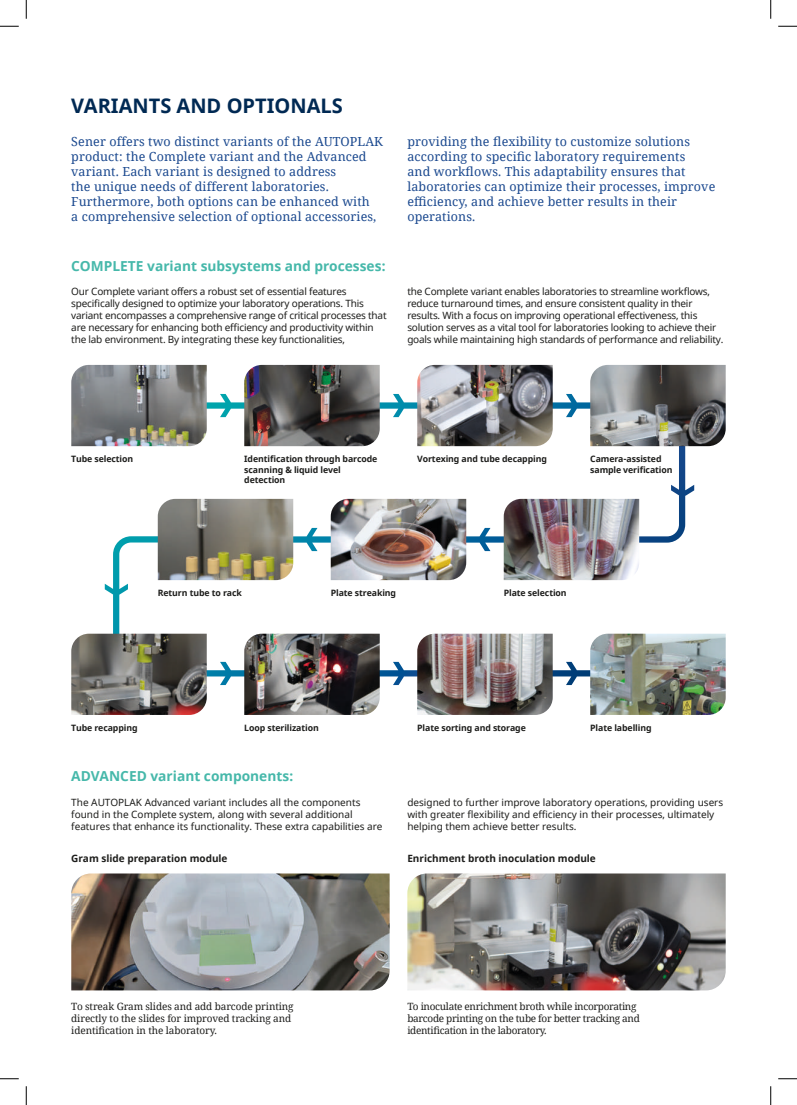
<style>
.page{position:relative;width:797px;height:1105px;background:#fff}
.page>*{position:absolute;margin:0;border:0;box-sizing:border-box;transform-origin:0 0}
.t1{font:700 20px "Noto Sans";color:#002953}
.t2{font:700 13.75px "Noto Sans";color:#46b8aa}
.t3{font:12.5px/15px "Noto Serif";letter-spacing:.01em;color:#1b498f}
.t4{font:10px/12px "Noto Sans";letter-spacing:-.02em;color:#1d1d1b}
.t5{font:10px/12px "Noto Sans";color:#1d1d1b}
.t6{font:10px/12px "Noto Serif";letter-spacing:-.03em;color:#1d1d1b}
.t7{font:10px/12px "Noto Serif";letter-spacing:-.01em;color:#1d1d1b}
.t8{font:700 10px "Noto Sans";color:#1d1d1b}
.t9{font:700 8.75px/10.5px "Noto Sans";letter-spacing:-.01em;color:#1d1d1b}
</style>
<div class="page">
<svg style="left:105px;top:394px;width:589px;height:291px"></svg>
<img style="left:71px;top:365px;width:136px;height:81px">
<img style="left:244px;top:365px;width:136px;height:81px">
<img style="left:417px;top:365px;width:135px;height:81px">
<img style="left:590px;top:365px;width:135px;height:81px">
<img style="left:158px;top:499px;width:135px;height:81px">
<img style="left:503px;top:499px;width:136px;height:81px">
<img style="left:331px;top:499px;width:135px;height:81px">
<img style="left:71px;top:634px;width:136px;height:81px">
<img style="left:244px;top:634px;width:136px;height:81px">
<img style="left:417px;top:634px;width:135px;height:81px">
<img style="left:590px;top:634px;width:135px;height:81px">
<img style="left:71px;top:873px;width:318px;height:117px">
<img style="left:407px;top:873px;width:318px;height:117px">
<svg style="left:0;top:25px;width:19px;height:2px"></svg>
<svg style="left:778px;top:25px;width:19px;height:2px"></svg>
<svg style="left:0;top:1078px;width:19px;height:1px"></svg>
<svg style="left:778px;top:1078px;width:19px;height:1px"></svg>
<svg style="left:25px;top:0;width:2px;height:19px"></svg>
<svg style="left:25px;top:1086px;width:2px;height:19px"></svg>
<svg style="left:770px;top:0;width:1px;height:19px"></svg>
<svg style="left:770px;top:1086px;width:1px;height:19px"></svg>
<h1 class="t1" style="left:71px;top:92px;width:273px">VARIANTS AND OPTIONALS</h1>
<p class="t3" style="left:71px;top:133px;width:313px">Sener offers two distinct variants of the AUTOPLAK product: the Complete variant and the Advanced variant. Each variant is designed to address<br>the unique needs of different laboratories.<br>Furthermore, both options can be enhanced with<br>a comprehensive selection of optional accessories,</p>
<p class="t3" style="left:407px;top:133px;width:309px">providing the flexibility to customize solutions according to specific laboratory requirements<br>and workflows. This adaptability ensures that laboratories can optimize their processes, improve efficiency, and achieve better results in their operations.</p>
<h2 class="t2" style="left:71px;top:256px;width:316px">COMPLETE variant subsystems and processes:</h2>
<p class="t4" style="left:71px;top:286px;width:317px">Our Complete variant offers a robust set of essential features specifically designed to optimize your laboratory operations. This variant encompasses a comprehensive range of critical processes that are necessary for enhancing both efficiency and productivity within the lab environment. By integrating these key functionalities,</p>
<p class="t4" style="left:407px;top:286px;width:317px">the Complete variant enables laboratories to streamline workflows, reduce turnaround times, and ensure consistent quality in their results. With a focus on improving operational effectiveness, this solution serves as a vital tool for laboratories looking to achieve their goals while maintaining high standards of performance and reliability.</p>
<p class="t9" style="left:71px;top:454px;width:63px">Tube selection</p>
<p class="t9" style="left:244px;top:454px;width:135px">Identification through barcode scanning &amp; liquid level detection</p>
<p class="t9" style="left:417px;top:454px;width:131px">Vortexing and tube decapping</p>
<p class="t9" style="left:590px;top:454px;width:84px">Camera-assisted sample verification</p>
<p class="t9" style="left:158px;top:588px;width:86px">Return tube to rack</p>
<p class="t9" style="left:331px;top:588px;width:67px">Plate streaking</p>
<p class="t9" style="left:503px;top:588px;width:64px">Plate selection</p>
<p class="t9" style="left:71px;top:723px;width:68px">Tube recapping</p>
<p class="t9" style="left:244px;top:723px;width:76px">Loop sterilization</p>
<p class="t9" style="left:417px;top:723px;width:110px">Plate sorting and storage</p>
<p class="t9" style="left:590px;top:723px;width:63px">Plate labelling</p>
<h2 class="t2" style="left:71px;top:766px;width:224px">ADVANCED variant components:</h2>
<p class="t5" style="left:71px;top:797px;width:312px">The AUTOPLAK Advanced variant includes all the components found in the Complete system, along with several additional features that enhance its functionality. These extra capabilities are</p>
<p class="t5" style="left:407px;top:797px;width:317px">designed to further improve laboratory operations, providing users with greater flexibility and efficiency in their processes, ultimately helping them achieve better results.</p>
<p class="t8" style="left:71px;top:851px;width:158px">Gram slide preparation module</p>
<p class="t7" style="left:71px;top:1000px;width:224px">To streak Gram slides and add barcode printing directly to the slides for improved tracking and identification in the laboratory.</p>
<p class="t8" style="left:407px;top:851px;width:190px">Enrichment broth inoculation module</p>
<p class="t6" style="left:407px;top:1000px;width:234px">To inoculate enrichment broth while incorporating barcode printing on the tube for better tracking and identification in the laboratory.</p>
</div>
